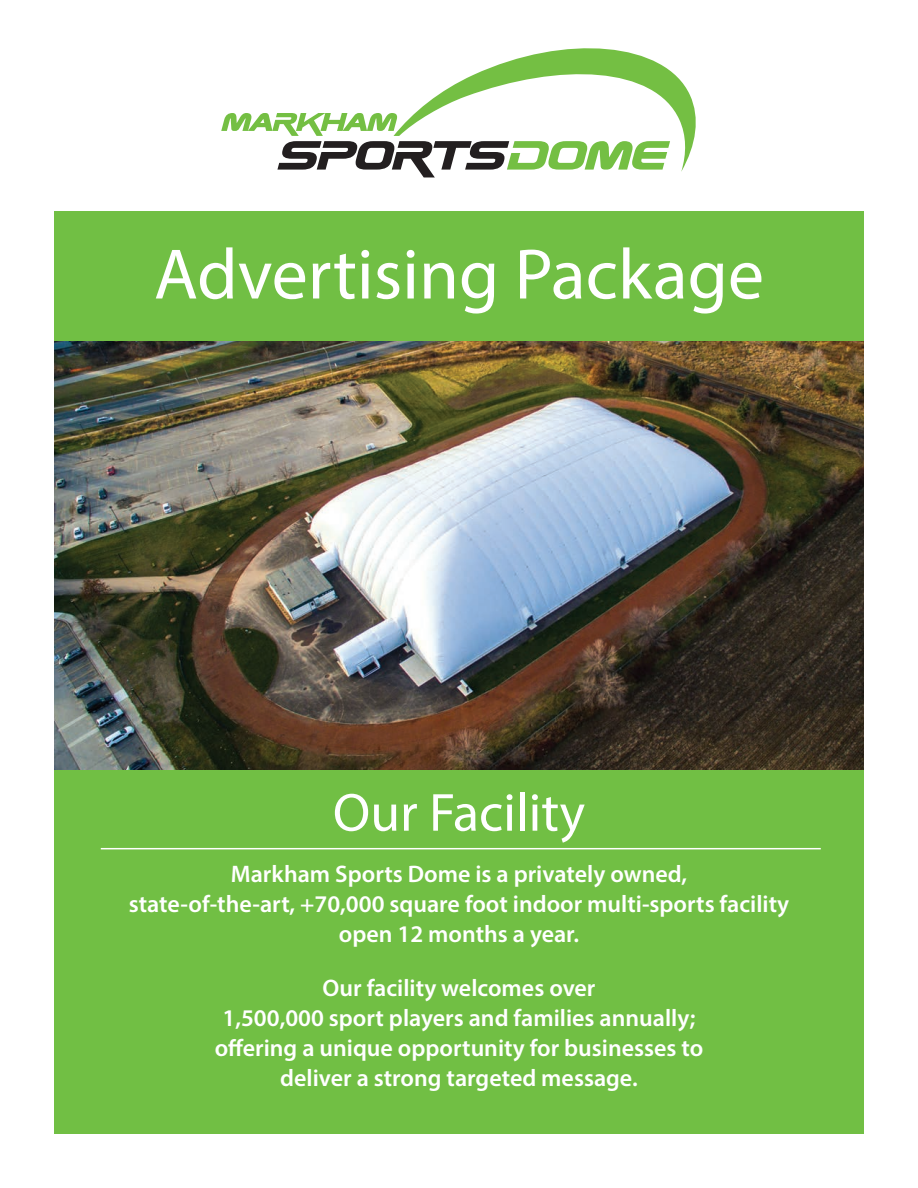
<style>
.page{position:relative;width:918px;height:1188px;background:#fff}
.page>*{position:absolute;margin:0;border:0;box-sizing:border-box;transform-origin:0 0}
.t1{font:72px "Myriad Pro";color:#fff}
.t2{font:54px "Myriad Pro";color:#fff}
.t3{font:600 24px/30px "Myriad Pro";color:#fff;text-align:center}
</style>
<div class="page">
<div style="left:54px;top:212px;width:810px;height:130px;background:#71bf44"></div>
<svg style="left:221px;top:48px;width:475px;height:129px"></svg>
<img style="left:54px;top:342px;width:810px;height:428px">
<div style="left:54px;top:770px;width:810px;height:364px;background:#71bf44"></div>
<hr style="left:101px;top:848px;width:720px;height:1px;background:#fff">
<h1 class="t1" style="left:154px;top:230px;width:612px">Advertising Package</h1>
<h2 class="t2" style="left:333px;top:779px;width:254px">Our Facility</h2>
<p class="t3" style="left:129px;top:859px;width:662px">Markham Sports Dome is a privately owned,<br>state-of-the-art, +70,000 square foot indoor multi-sports facility open 12 months a year.</p>
<p class="t3" style="left:215px;top:973px;width:490px">Our facility welcomes over<br>1,500,000 sport players and families annually; offering a unique opportunity for businesses to deliver a strong targeted message.</p>
</div>
